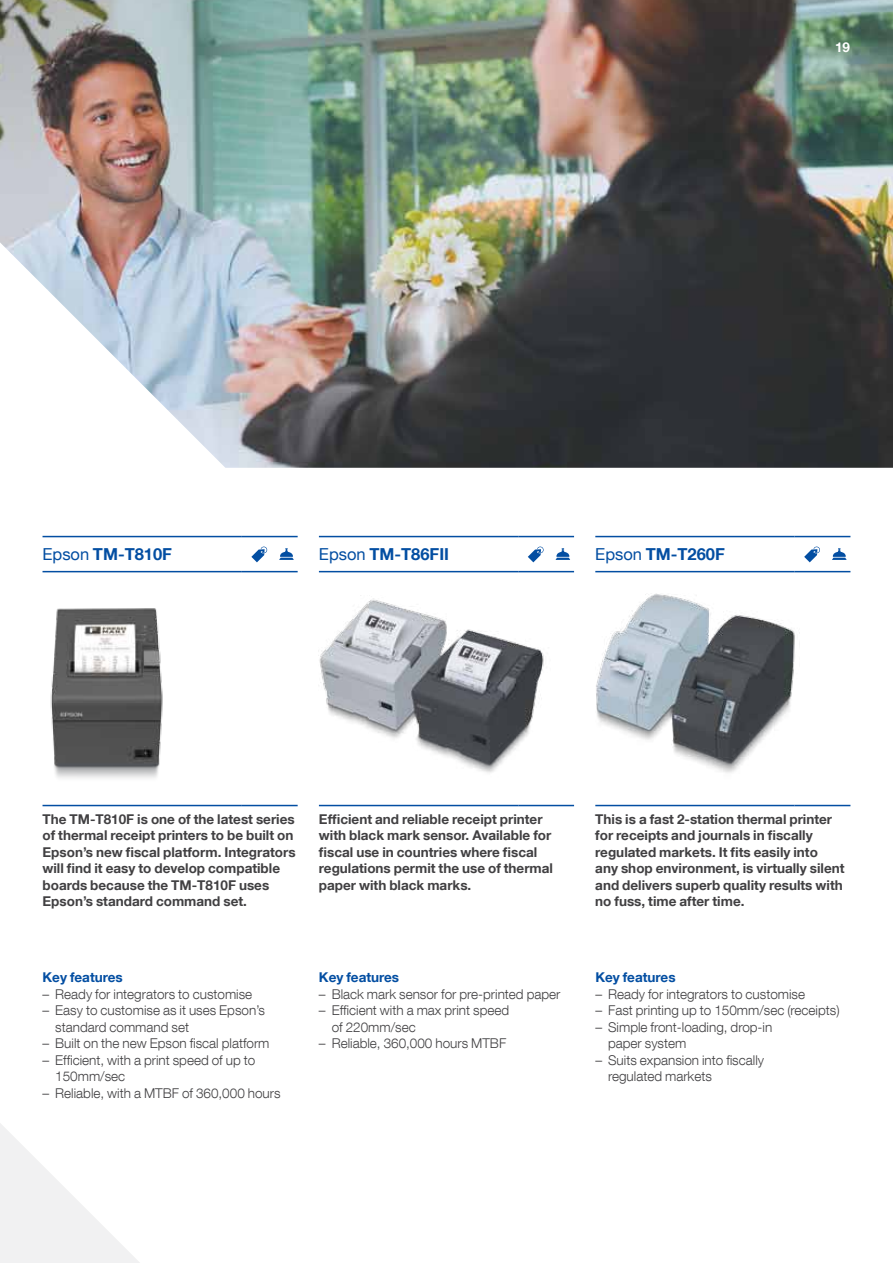
<style>
.page{position:relative;width:893px;height:1263px;background:#fff}
.page>*{position:absolute;margin:0;border:0;box-sizing:border-box;transform-origin:0 0}
.t1{font:700 16.5px "Helvetica Neue LT Com";color:#034ea2}
.t2{font:700 13.5px/16.5px "Helvetica Neue LT Com";color:#414042}
.t3{font:300 13.5px/16.5px "Helvetica Neue LT Com";color:#414042}
.t4{font:700 13.5px "Helvetica Neue LT Com";color:#034ea2}
.t5{font:700 13.5px "Helvetica Neue LT Com";color:#fff}
.s1{font-weight:400}
</style>
<div class="page">
<img style="left:0;top:0;width:893px;height:468px">
<svg style="left:0;top:1123px;width:140px;height:140px"></svg>
<hr style="left:43px;top:536px;width:199px;height:1px;background:#034ea2">
<hr style="left:242px;top:536px;width:56px;height:1px;background:#034ea2">
<hr style="left:319px;top:536px;width:199px;height:1px;background:#034ea2">
<hr style="left:518px;top:536px;width:56px;height:1px;background:#034ea2">
<hr style="left:595px;top:536px;width:200px;height:1px;background:#034ea2">
<hr style="left:795px;top:536px;width:55px;height:1px;background:#034ea2">
<hr style="left:43px;top:571px;width:199px;height:1px;background:#034ea2">
<hr style="left:242px;top:571px;width:56px;height:1px;background:#034ea2">
<hr style="left:43px;top:805px;width:199px;height:1px;background:#034ea2">
<hr style="left:242px;top:805px;width:56px;height:1px;background:#034ea2">
<hr style="left:319px;top:571px;width:199px;height:1px;background:#034ea2">
<hr style="left:518px;top:571px;width:56px;height:1px;background:#034ea2">
<hr style="left:319px;top:805px;width:199px;height:1px;background:#034ea2">
<hr style="left:518px;top:805px;width:56px;height:1px;background:#034ea2">
<hr style="left:595px;top:571px;width:200px;height:1px;background:#034ea2">
<hr style="left:795px;top:571px;width:55px;height:1px;background:#034ea2">
<hr style="left:595px;top:805px;width:200px;height:1px;background:#034ea2">
<hr style="left:795px;top:805px;width:55px;height:1px;background:#034ea2">
<svg style="left:279px;top:548px;width:15px;height:12px"></svg>
<svg style="left:251px;top:547px;width:16px;height:15px"></svg>
<svg style="left:556px;top:548px;width:14px;height:12px"></svg>
<svg style="left:528px;top:547px;width:16px;height:15px"></svg>
<svg style="left:832px;top:548px;width:14px;height:12px"></svg>
<svg style="left:804px;top:547px;width:16px;height:15px"></svg>
<img style="left:50px;top:608px;width:113px;height:170px">
<img style="left:319px;top:598px;width:225px;height:175px">
<img style="left:596px;top:593px;width:199px;height:180px">
<p class="t5" style="left:835px;top:39px;width:17px">19</p>
<p class="t1" style="left:43px;top:544px;width:131px"><span class="s1">Epson</span> TM-T810F</p>
<p class="t1" style="left:319px;top:544px;width:132px"><span class="s1">Epson</span> TM-T86FII</p>
<p class="t1" style="left:595px;top:544px;width:131px"><span class="s1">Epson</span> TM-T260F</p>
<p class="t2" style="left:43px;top:810px;width:255px">The TM-T810F is one of the latest series of thermal receipt printers to be built on Epson’s new fiscal platform. Integrators will find it easy to develop compatible boards because the TM-T810F uses Epson’s standard command set.</p>
<p class="t2" style="left:319px;top:810px;width:236px">Efficient and reliable receipt printer with black mark sensor. Available for fiscal use in countries where fiscal regulations permit the use of thermal paper with black marks.</p>
<p class="t2" style="left:595px;top:810px;width:251px">This is a fast 2-station thermal printer for receipts and journals in fiscally regulated markets. It fits easily into<br>any shop environment, is virtually silent and delivers superb quality results with no fuss, time after time.</p>
<p class="t4" style="left:43px;top:969px;width:82px">Key features</p>
<p class="t3" style="left:43px;top:985px;width:211px">– Ready for integrators to customise</p>
<p class="t3" style="left:55px;top:1002px;width:211px;text-indent:-13px">– Easy to customise as it uses Epson’s standard command set</p>
<p class="t3" style="left:43px;top:1035px;width:229px">– Built on the new Epson fiscal platform</p>
<p class="t3" style="left:55px;top:1051px;width:201px;text-indent:-13px">– Efficient, with a print speed of up to<br>150mm/sec</p>
<p class="t3" style="left:43px;top:1084px;width:240px">– Reliable, with a MTBF of 360,000 hours</p>
<p class="t4" style="left:319px;top:969px;width:82px">Key features</p>
<p class="t3" style="left:319px;top:985px;width:243px">– Black mark sensor for pre-printed paper</p>
<p class="t3" style="left:332px;top:1002px;width:179px;text-indent:-13px">– Efficient with a max print speed of 220mm/sec</p>
<p class="t3" style="left:319px;top:1035px;width:189px">– Reliable, 360,000 hours MTBF</p>
<p class="t4" style="left:595px;top:969px;width:82px">Key features</p>
<p class="t3" style="left:595px;top:985px;width:211px">– Ready for integrators to customise</p>
<p class="t3" style="left:595px;top:1002px;width:246px">– Fast printing up to 150mm/sec (receipts)</p>
<p class="t3" style="left:608px;top:1018px;width:166px;text-indent:-13px">– Simple front-loading, drop-in paper system</p>
<p class="t3" style="left:608px;top:1051px;width:157px;text-indent:-13px">– Suits expansion into fiscally regulated markets</p>
</div>
